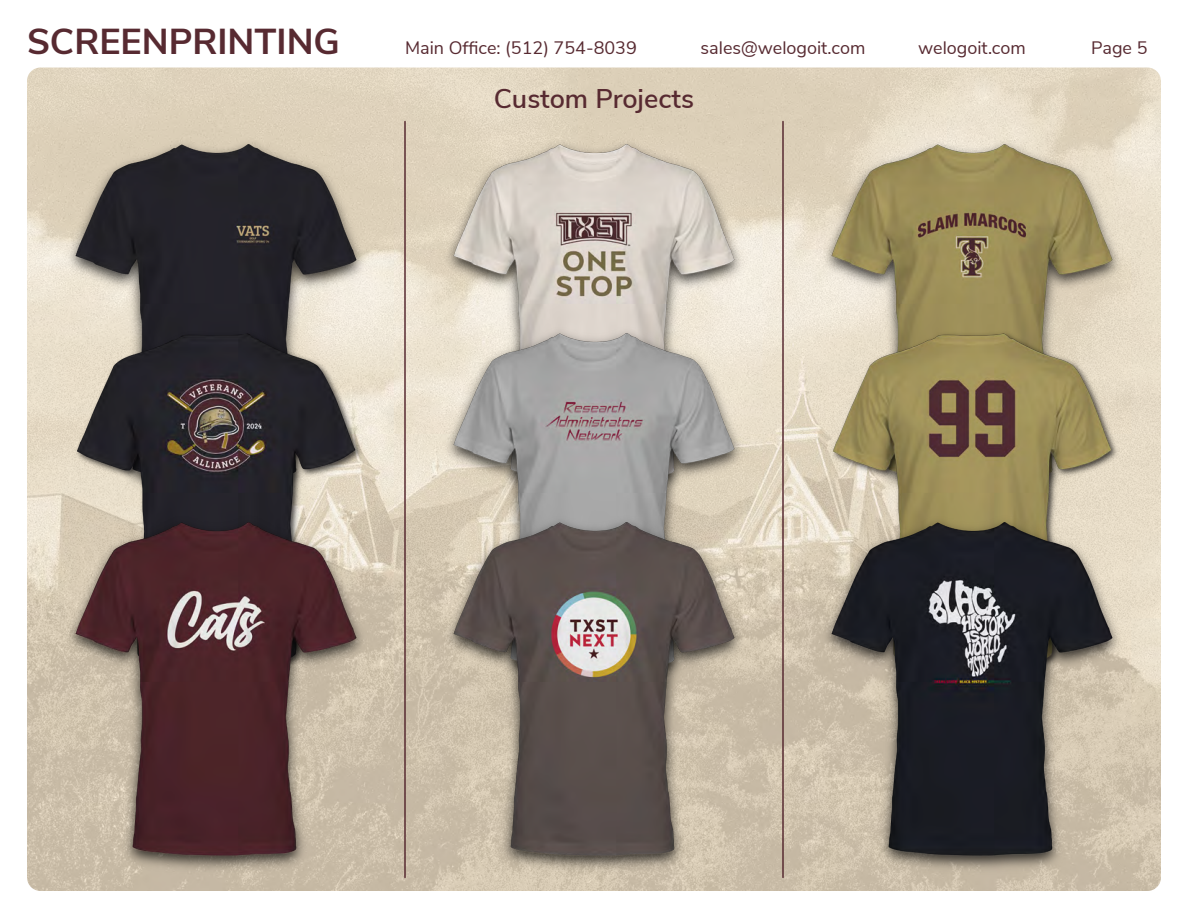
<style>
.page{position:relative;width:1188px;height:918px;background:#fff}
.page>*{position:absolute;margin:0;border:0;box-sizing:border-box;transform-origin:0 0}
.t1{font:700 36px "Nunito Sans";color:#572a31}
.t2{font:600 27px "Nunito Sans";color:#572a31}
.t3{font:18px "Nunito Sans";color:#572a31}
</style>
<div class="page">
<img style="left:27px;top:68px;width:1134px;height:823px">
<img style="left:432px;top:122px;width:324px;height:756px">
<img style="left:810px;top:122px;width:324px;height:756px">
<hr style="left:404px;top:122px;width:2px;height:756px;background:#572a31">
<hr style="left:782px;top:122px;width:2px;height:756px;background:#572a31">
<img style="left:54px;top:122px;width:324px;height:756px">
<img style="left:54px;top:310px;width:324px;height:378px">
<img style="left:432px;top:310px;width:324px;height:378px">
<img style="left:810px;top:310px;width:324px;height:378px">
<p class="t1" style="left:27px;top:15px;width:314px">SCREENPRINTING</p>
<p class="t3" style="left:405px;top:35px;width:233px">Main Office: (512) 754-8039</p>
<p class="t3" style="left:701px;top:35px;width:166px">sales@welogoit.com</p>
<p class="t3" style="left:918px;top:35px;width:109px">welogoit.com</p>
<p class="t3" style="left:1091px;top:35px;width:58px">Page 5</p>
<p class="t2" style="left:494px;top:79px;width:202px">Custom Projects</p>
</div>
